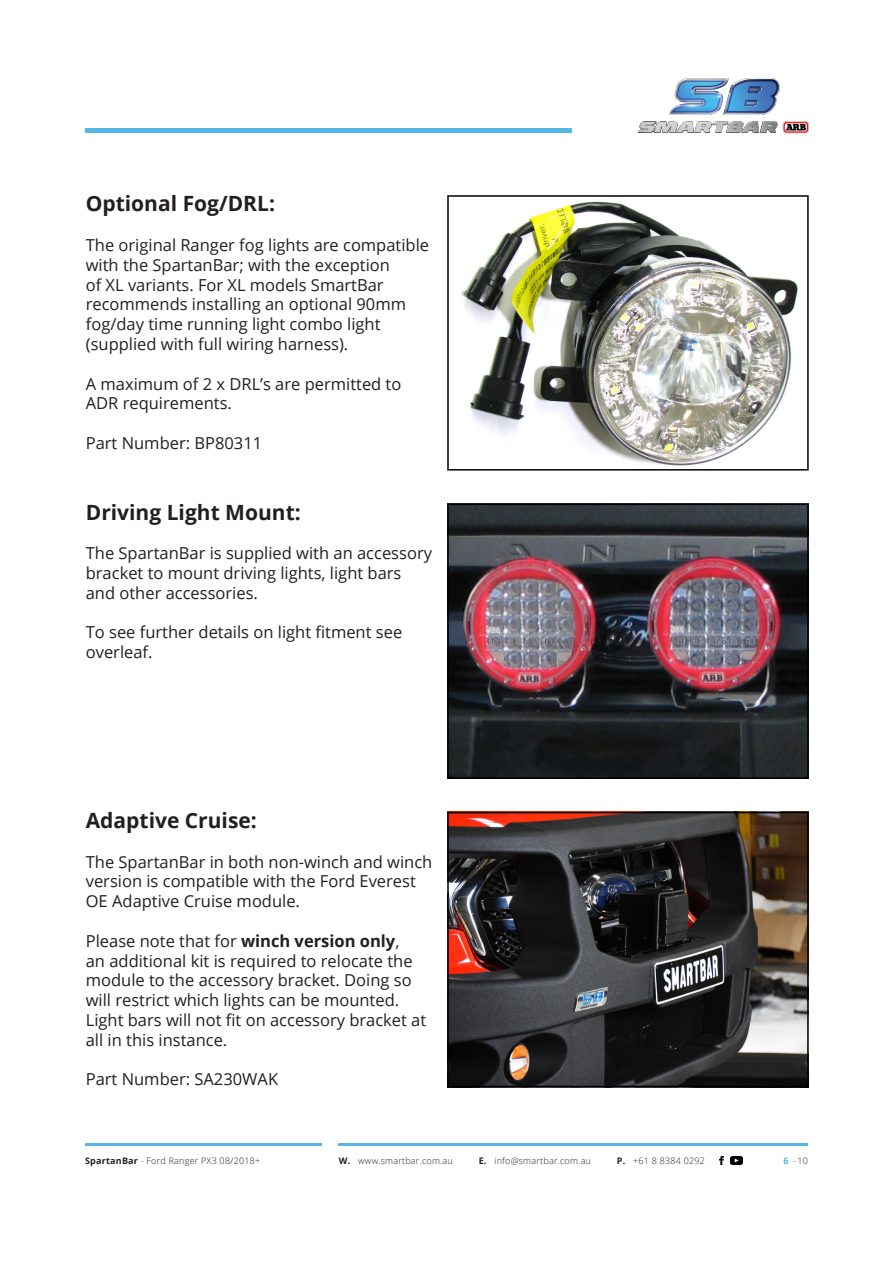
<style>
.page{position:relative;width:893px;height:1263px;background:#fff}
.page>*{position:absolute;margin:0;border:0;box-sizing:border-box;transform-origin:0 0}
.t1{font:700 21px "Open Sans";color:#231f20}
.t2{font:16.5px/19.8px "Open Sans";color:#231f20}
.t3{font:300 9px "Open Sans";letter-spacing:.025em;color:#231f20}
.s1{font-weight:700}
.s2{font-weight:700;color:#56b7e7}
</style>
<div class="page">
<hr style="left:85px;top:1143px;width:237px;height:2px;background:#56b7e7">
<hr style="left:339px;top:1143px;width:469px;height:2px;background:#56b7e7">
<svg style="left:720px;top:1156px;width:4px;height:8px"></svg>
<svg style="left:731px;top:1156px;width:11px;height:8px"></svg>
<img style="left:637px;top:78px;width:172px;height:56px">
<img style="left:450px;top:815px;width:356px;height:269px">
<div style="left:447px;top:812px;width:362px;height:275px;border:2px solid #000"></div>
<hr style="left:85px;top:128px;width:486px;height:4px;background:#56b7e7">
<img style="left:450px;top:506px;width:356px;height:270px">
<div style="left:447px;top:503px;width:362px;height:276px;border:2px solid #000"></div>
<img style="left:461px;top:201px;width:337px;height:265px">
<div style="left:447px;top:195px;width:362px;height:276px;border:2px solid #000"></div>
<p class="t1" style="left:86px;top:189px;width:191px">Optional Fog/DRL:</p>
<p class="t2" style="left:86px;top:235px;width:345px">The original Ranger fog lights are compatible with the SpartanBar; with the exception<br>of XL variants. For XL models SmartBar recommends installing an optional 90mm fog/day time running light combo light (supplied with full wiring harness).</p>
<p class="t2" style="left:86px;top:373px;width:317px">A maximum of 2 x DRL’s are permitted to<br>ADR requirements.</p>
<p class="t2" style="left:86px;top:433px;width:178px">Part Number: BP80311</p>
<p class="t1" style="left:86px;top:497px;width:216px">Driving Light Mount:</p>
<p class="t2" style="left:86px;top:543px;width:348px">The SpartanBar is supplied with an accessory bracket to mount driving lights, light bars and other accessories.</p>
<p class="t2" style="left:86px;top:622px;width:318px">To see further details on light fitment see overleaf.</p>
<p class="t1" style="left:86px;top:805px;width:173px">Adaptive Cruise:</p>
<p class="t2" style="left:86px;top:851px;width:348px">The SpartanBar in both non-winch and winch version is compatible with the Ford Everest<br>OE Adaptive Cruise module.</p>
<p class="t2" style="left:86px;top:930px;width:342px">Please note that for <span class="s1">winch version only</span>,<br>an additional kit is required to relocate the module to the accessory bracket. Doing so will restrict which lights can be mounted.<br>Light bars will not fit on accessory bracket at all in this instance.</p>
<p class="t2" style="left:86px;top:1069px;width:194px">Part Number: SA230WAK</p>
<p class="t3" style="left:85px;top:1154px;width:177px"><span class="s1">SpartanBar</span> - Ford Ranger PX3 08/2018+</p>
<p class="t3" style="left:339px;top:1154px;width:116px"><span class="s1">W.</span> www.smartbar.com.au</p>
<p class="t3" style="left:479px;top:1154px;width:114px"><span class="s1">E.</span> info@smartbar.com.au</p>
<p class="t3" style="left:617px;top:1154px;width:90px"><span class="s1">P.</span> +61 8 8384 0292</p>
<p class="t3" style="left:783px;top:1154px;width:26px"><span class="s2">6</span> - 10</p>
</div>
